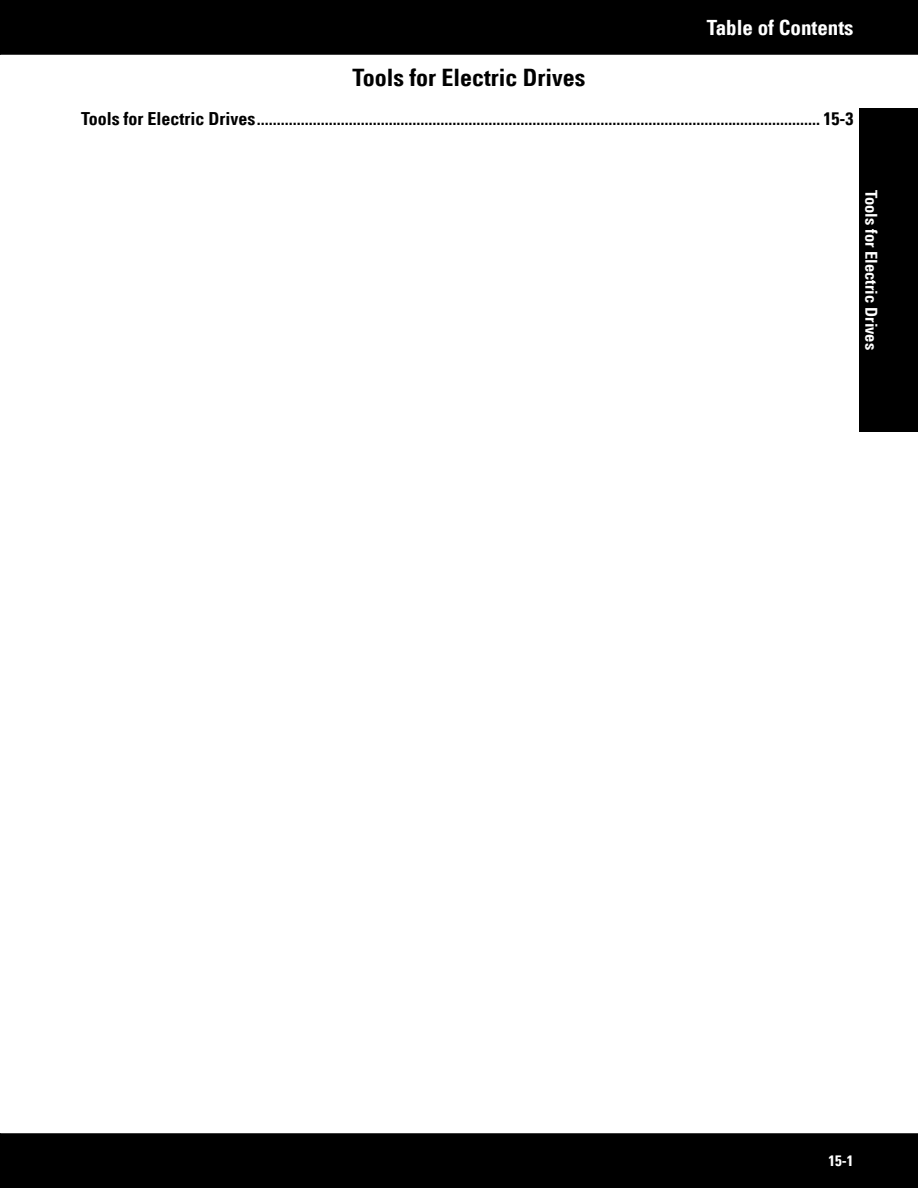
<style>
.page{position:relative;width:918px;height:1188px;background:#fff}
.page>*{position:absolute;margin:0;border:0;box-sizing:border-box;transform-origin:0 0}
.t1{font:700 condensed 24px "Univers LT";color:#000}
.t2{font:700 condensed 21px "Univers LT";color:#fff}
.t3{font:700 condensed 18px "Univers LT";color:#000}
.t4{font:700 condensed 16.5px "Univers LT";color:#fff}
.t5{font:700 condensed 15px "Univers LT";color:#fff}
</style>
<div class="page">
<div style="left:0;top:0;width:918px;height:55px;background:#000"></div>
<div style="left:0;top:1133px;width:918px;height:55px;background:#000"></div>
<div style="left:860px;top:108px;width:58px;height:324px;background:#000"></div>
<h1 class="t1" style="left:353px;top:63px;width:234px">Tools for Electric Drives</h1>
<p class="t2" style="left:707px;top:14px;width:148px">Table of Contents</p>
<p class="t3" style="left:81px;top:108px;width:774px">Tools for Electric Drives............................................................................................................................................. 15-3</p>
<p class="t4" style="left:881px;top:190px;width:162px;rotate:90deg">Tools for Electric Drives</p>
<p class="t5" style="left:829px;top:1152px;width:26px">15-1</p>
</div>
